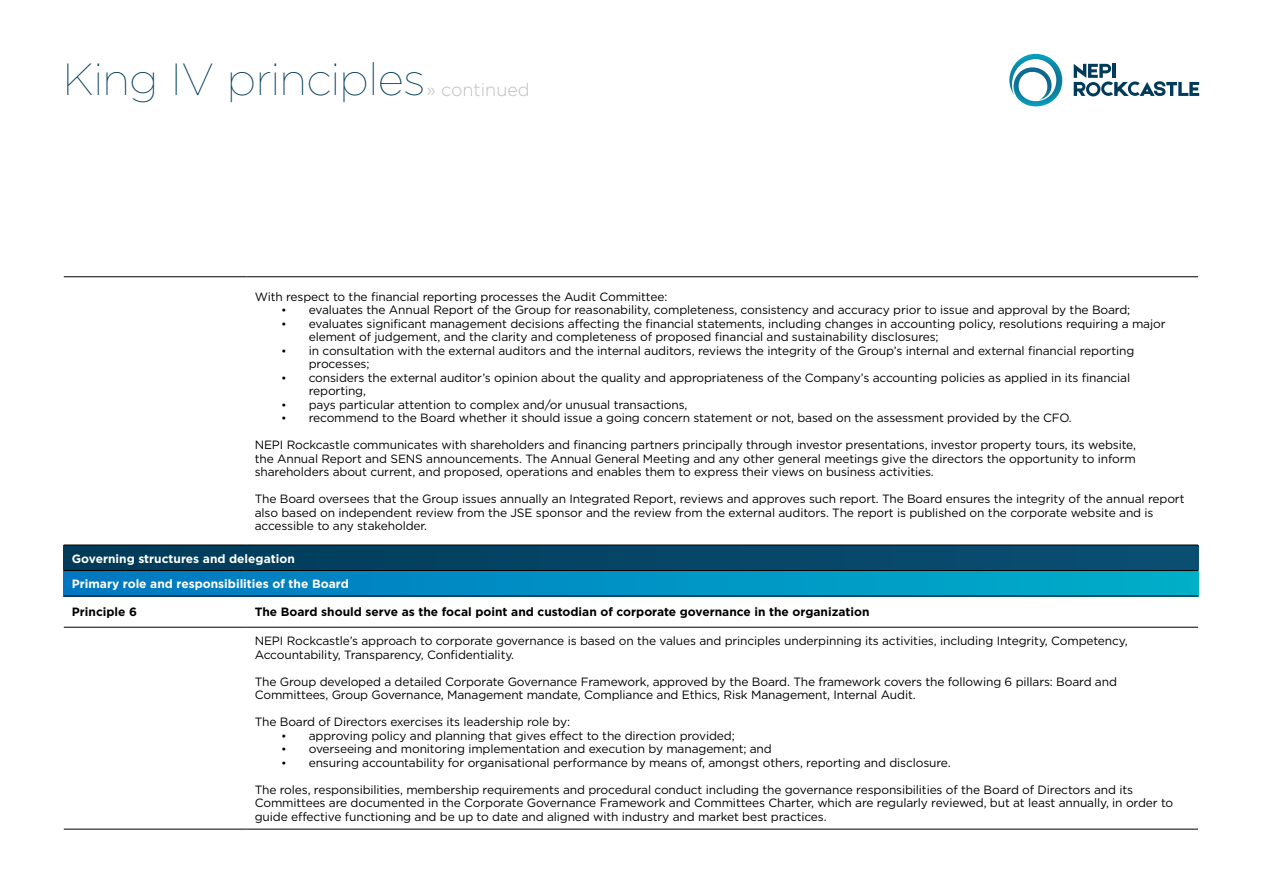
<style>
.page{position:relative;width:1263px;height:893px;background:#fff}
.page>*{position:absolute;margin:0;border:0;box-sizing:border-box;transform-origin:0 0}
.t1{font:100 45px "Gotham";letter-spacing:-.015em;color:#003c5a}
.t2{font:300 18px "Gotham";color:#bcbec0}
.t3{font:12px/13.5px "Gotham";letter-spacing:-.01em;color:#000}
.t4{font:700 12px "Gotham";color:#000}
.t5{font:700 12px/25.5px "Gotham";color:#fff}
.s1{font-family:"Times New Roman"}
</style>
<div class="page">
<div style="left:64px;top:545px;width:1134px;height:25px;background:#064566"></div>
<div style="left:64px;top:570px;width:1134px;height:26px;background:linear-gradient(to right,#0077c0,#00aec8)"></div>
<hr style="left:64px;top:276px;width:183px;height:1px;background:#000">
<hr style="left:247px;top:276px;width:951px;height:1px;background:#000">
<hr style="left:64px;top:545px;width:183px;height:1px;background:#000">
<hr style="left:247px;top:545px;width:951px;height:1px;background:#000">
<hr style="left:64px;top:570px;width:183px;height:1px;background:#000">
<hr style="left:247px;top:570px;width:951px;height:1px;background:#000">
<hr style="left:64px;top:596px;width:183px;height:1px;background:#000">
<hr style="left:247px;top:596px;width:951px;height:1px;background:#000">
<hr style="left:64px;top:627px;width:183px;height:1px;background:#000">
<hr style="left:247px;top:627px;width:951px;height:1px;background:#000">
<hr style="left:64px;top:829px;width:183px;height:1px;background:#000">
<hr style="left:247px;top:829px;width:951px;height:1px;background:#000">
<svg style="left:1009px;top:54px;width:53px;height:52px"></svg>
<svg style="left:1074px;top:64px;width:125px;height:32px"></svg>
<h1 class="t1" style="left:63px;top:51px;width:364px">King IV principles</h1>
<h2 class="t2" style="left:426px;top:78px;width:105px">» continued</h2>
<p class="t3" style="left:255px;top:290px;width:414px">With respect to the financial reporting processes the Audit Committee:</p>
<p class="t3" style="left:282px;top:303px;width:850px"><span class="s1">•</span> evaluates the Annual Report of the Group for reasonability, completeness, consistency and accuracy prior to issue and approval by the Board;</p>
<p class="t3" style="left:309px;top:317px;width:858px;text-indent:-27px"><span class="s1">•</span> evaluates significant management decisions affecting the financial statements, including changes in accounting policy, resolutions requiring a major element of judgement, and the clarity and completeness of proposed financial and sustainability disclosures;</p>
<p class="t3" style="left:309px;top:344px;width:827px;text-indent:-27px"><span class="s1">•</span> in consultation with the external auditors and the internal auditors, reviews the integrity of the Group’s internal and external financial reporting processes;</p>
<p class="t3" style="left:309px;top:371px;width:823px;text-indent:-27px"><span class="s1">•</span> considers the external auditor’s opinion about the quality and appropriateness of the Company’s accounting policies as applied in its financial reporting,</p>
<p class="t3" style="left:282px;top:398px;width:407px"><span class="s1">•</span> pays particular attention to complex and/or unusual transactions,</p>
<p class="t3" style="left:282px;top:411px;width:792px"><span class="s1">•</span> recommend to the Board whether it should issue a going concern statement or not, based on the assessment provided by the CFO.</p>
<p class="t3" style="left:255px;top:438px;width:883px;text-align:justify">NEPI Rockcastle communicates with shareholders and financing partners principally through investor presentations, investor property tours, its website, the Annual Report and SENS announcements. The Annual General Meeting and any other general meetings give the directors the opportunity to inform shareholders about current, and proposed, operations and enables them to express their views on business activities.</p>
<p class="t3" style="left:255px;top:492px;width:931px">The Board oversees that the Group issues annually an Integrated Report, reviews and approves such report. The Board ensures the integrity of the annual report also based on independent review from the JSE sponsor and the review from the external auditors. The report is published on the corporate website and is accessible to any stakeholder.</p>
<p class="t5" style="left:72px;top:545px;width:278px">Governing structures and delegation<br>Primary role and responsibilities of the Board</p>
<p class="t4" style="left:72px;top:604px;width:67px">Principle 6</p>
<p class="t4" style="left:255px;top:604px;width:616px">The Board should serve as the focal point and custodian of corporate governance in the organization</p>
<p class="t3" style="left:255px;top:634px;width:874px">NEPI Rockcastle’s approach to corporate governance is based on the values and principles underpinning its activities, including Integrity, Competency,<br>Accountability, Transparency, Confidentiality.</p>
<p class="t3" style="left:255px;top:674px;width:864px">The Group developed a detailed Corporate Governance Framework, approved by the Board. The framework covers the following 6 pillars: Board and<br>Committees, Group Governance, Management mandate, Compliance and Ethics, Risk Management, Internal Audit.</p>
<p class="t3" style="left:255px;top:715px;width:317px">The Board of Directors exercises its leadership role by:</p>
<p class="t3" style="left:282px;top:728px;width:454px"><span class="s1">•</span> approving policy and planning that gives effect to the direction provided;</p>
<p class="t3" style="left:282px;top:742px;width:492px"><span class="s1">•</span> overseeing and monitoring implementation and execution by management; and</p>
<p class="t3" style="left:282px;top:755px;width:670px"><span class="s1">•</span> ensuring accountability for organisational performance by means of, amongst others, reporting and disclosure.</p>
<p class="t3" style="left:255px;top:782px;width:920px">The roles, responsibilities, membership requirements and procedural conduct including the governance responsibilities of the Board of Directors and its<br>Committees are documented in the Corporate Governance Framework and Committees Charter, which are regularly reviewed, but at least annually, in order to guide effective functioning and be up to date and aligned with industry and market best practices.</p>
</div>
